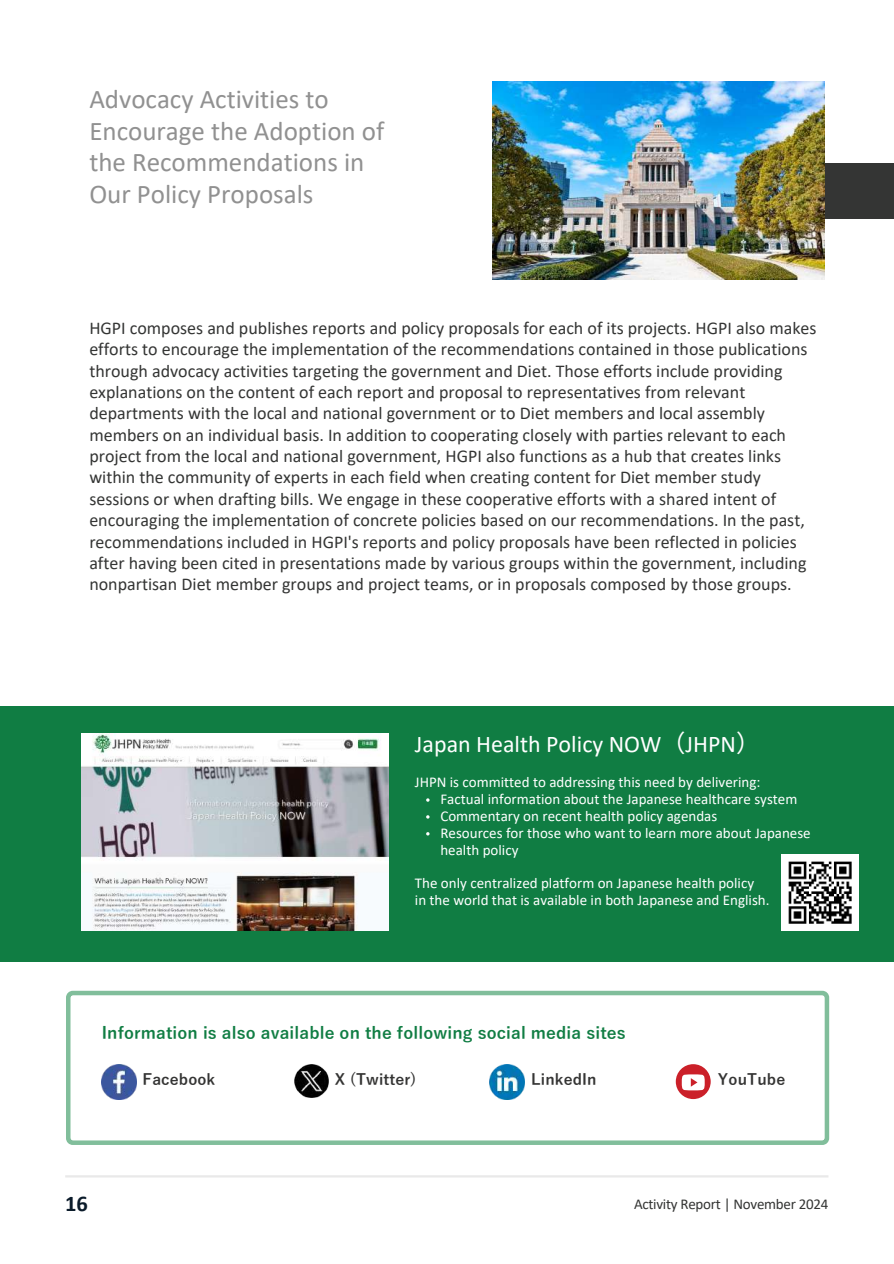
<style>
.page{position:relative;width:894px;height:1264px;background:#fff}
.page>*{position:absolute;margin:0;border:0;box-sizing:border-box;transform-origin:0 0}
.t1{font:27px/31.5px "Calibri";color:#919191}
.t2{font:24px "Calibri";color:#fff}
.t3{font:700 22.5px "Calibri";color:#0b1b2a}
.t4{font:18px/21.3px "Calibri";color:#343534}
.t5{font:700 16.65px "Yu Gothic";letter-spacing:.01em;color:#107d43}
.t6{font:700 15.15px "Yu Gothic";letter-spacing:.01em;color:#343433}
.t7{font:15px/16.8px "Calibri";color:#fff}
.t8{font:700 15px/16.8px "Noto Sans CJ Ksc";color:#fff}
.t9{font:15px "Calibri";letter-spacing:-.015em;color:#343534}
.s1{font-family:"Noto Sans CJ Ksc"}
.s2{font-family:"Calibri"}
</style>
<div class="page">
<hr style="left:65px;top:1175px;width:763px;height:2px;background:#e9e9e9">
<div style="left:669px;top:163px;width:224px;height:56px;background:#343534"></div>
<img style="left:492px;top:82px;width:332px;height:198px">
<svg style="left:66px;top:990px;width:762px;height:154px"></svg>
<div style="left:675px;top:1064px;width:35px;height:35px;background:#cb2029;border-radius:50%"></div>
<svg style="left:681px;top:1074px;width:23px;height:16px"></svg>
<img style="left:489px;top:1064px;width:35px;height:35px">
<img style="left:294px;top:1064px;width:35px;height:33px">
<img style="left:102px;top:1064px;width:35px;height:35px">
<div style="left:0;top:706px;width:893px;height:256px;background:#107d43"></div>
<img style="left:81px;top:733px;width:308px;height:197px">
<img style="left:781px;top:854px;width:77px;height:76px">
<h1 class="t1" style="left:89px;top:86px;width:296px">Advocacy Activities to<br>Encourage the Adoption of the Recommendations in<br>Our Policy Proposals</h1>
<p class="t4" style="left:89px;top:318px;width:728px">HGPI composes and publishes reports and policy proposals for each of its projects. HGPI also makes efforts to encourage the implementation of the recommendations contained in those publications through advocacy activities targeting the government and Diet. Those efforts include providing explanations on the content of each report and proposal to representatives from relevant departments with the local and national government or to Diet members and local assembly members on an individual basis. In addition to cooperating closely with parties relevant to each project from the local and national government, HGPI also functions as a hub that creates links within the community of experts in each field when creating content for Diet member study sessions or when drafting bills. We engage in these cooperative efforts with a shared intent of encouraging the implementation of concrete policies based on our recommendations. In the past, recommendations included in HGPI's reports and policy proposals have been reflected in policies after having been cited in presentations made by various groups within the government, including nonpartisan Diet member groups and project teams, or in proposals composed by those groups.</p>
<h2 class="t2" style="left:415px;top:734px;width:346px">Japan Health Policy NOW<span class="s1">（</span>JHPN<span class="s1">）</span></h2>
<p class="t8" style="left:415px;top:736px;width:399px">日本の医療政策に関する情報を日・英、<span class="s2">2</span>か国語で発信する</p>
<p class="t8" style="left:415px;top:770px;width:391px">世界が注目する日本の医療政策の概要と基本情報、最新情報などを発信します。</p>
<p class="t7" style="left:440px;top:775px;width:372px;text-indent:-25px">JHPN is committed to addressing this need by delivering:<br>Factual information about the Japanese healthcare system Commentary on recent health policy agendas<br>Resources for those who want to learn more about Japanese health policy</p>
<p class="t7" style="left:415px;top:876px;width:356px">The only centralized platform on Japanese health policy<br>in the world that is available in both Japanese and English.</p>
<p class="t5" style="left:102px;top:1024px;width:525px">Information is also available on the following social media sites</p>
<p class="t6" style="left:142px;top:1071px;width:74px">Facebook</p>
<p class="t6" style="left:335px;top:1071px;width:83px">X (Twitter)</p>
<p class="t6" style="left:531px;top:1071px;width:67px">LinkedIn</p>
<p class="t6" style="left:717px;top:1071px;width:69px">YouTube</p>
<p class="t3" style="left:65px;top:1194px;width:24px">16</p>
<p class="t9" style="left:633px;top:1197px;width:196px">Activity Report | November 2024</p>
</div>
